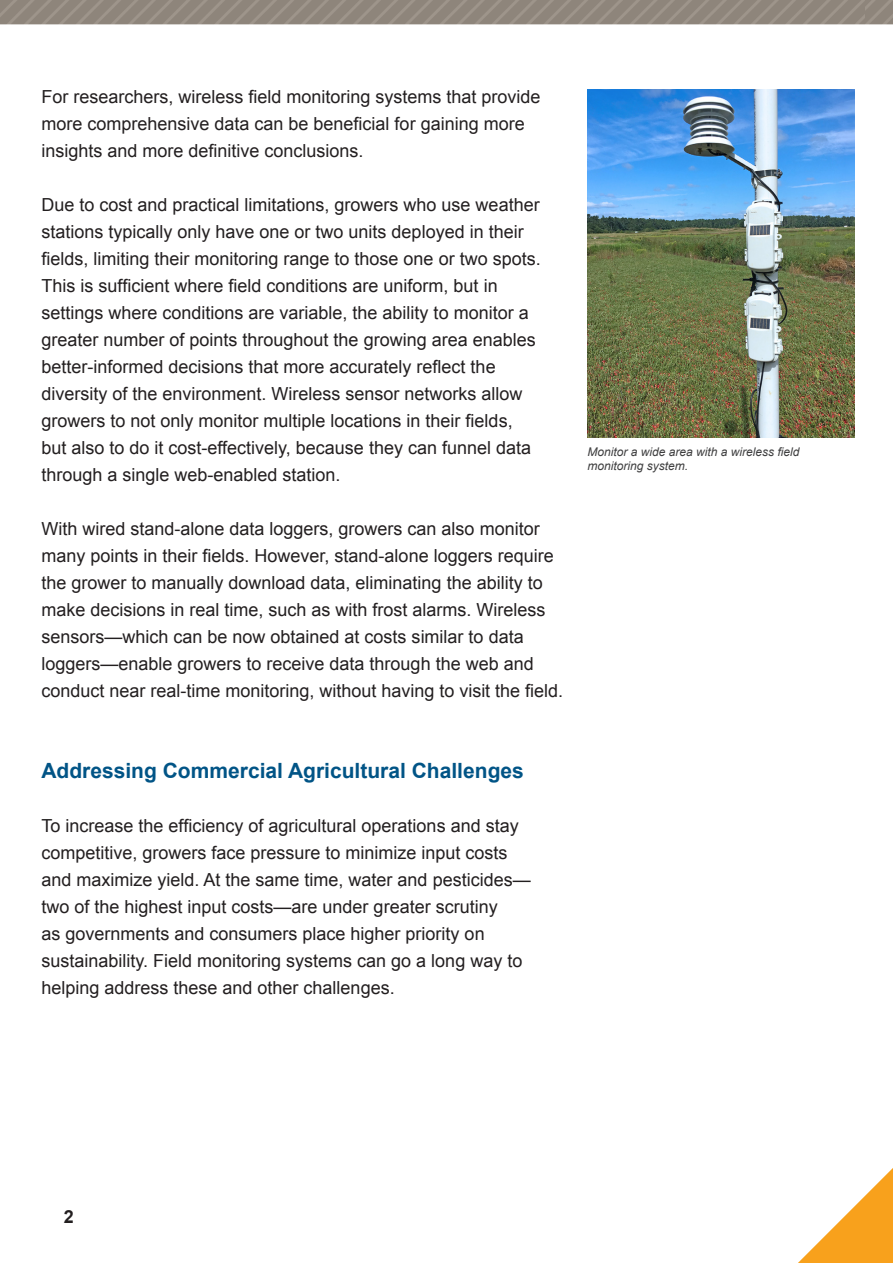
<style>
.page{position:relative;width:893px;height:1263px;background:#fff}
.page>*{position:absolute;margin:0;border:0;box-sizing:border-box;transform-origin:0 0}
.t1{font:700 21px "Arial";color:#015486}
.t2{font:18px/27px "Arial";color:#231f20}
.t3{font:700 18px "Arial";color:#231f20}
.t4{font:italic 12px/14.4px "Arial";color:#3e3e3f}
</style>
<div class="page">
<img style="left:0;top:0;width:865px;height:128px">
<img style="left:865px;top:0;width:28px;height:25px">
<svg style="left:798px;top:1168px;width:95px;height:95px"></svg>
<img style="left:588px;top:90px;width:267px;height:348px">
<p class="t2" style="left:41px;top:83px;width:501px">For researchers, wireless field monitoring systems that provide more comprehensive data can be beneficial for gaining more insights and more definitive conclusions.</p>
<p class="t2" style="left:41px;top:191px;width:501px">Due to cost and practical limitations, growers who use weather stations typically only have one or two units deployed in their fields, limiting their monitoring range to those one or two spots.<br>This is sufficient where field conditions are uniform, but in settings where conditions are variable, the ability to monitor a greater number of points throughout the growing area enables better-informed decisions that more accurately reflect the diversity of the environment. Wireless sensor networks allow growers to not only monitor multiple locations in their fields, but also to do it cost-effectively, because they can funnel data through a single web-enabled station.</p>
<p class="t2" style="left:41px;top:515px;width:523px">With wired stand-alone data loggers, growers can also monitor many points in their fields. However, stand-alone loggers require the grower to manually download data, eliminating the ability to make decisions in real time, such as with frost alarms. Wireless sensors—which can be now obtained at costs similar to data loggers—enable growers to receive data through the web and conduct near real-time monitoring, without having to visit the field.</p>
<p class="t1" style="left:41px;top:757px;width:484px">Addressing Commercial Agricultural Challenges</p>
<p class="t2" style="left:41px;top:812px;width:491px">To increase the efficiency of agricultural operations and stay competitive, growers face pressure to minimize input costs and maximize yield. At the same time, water and pesticides— two of the highest input costs—are under greater scrutiny<br>as governments and consumers place higher priority on sustainability. Field monitoring systems can go a long way to helping address these and other challenges.</p>
<p class="t4" style="left:587px;top:445px;width:214px">Monitor a wide area with a wireless field monitoring system.</p>
<p class="t3" style="left:64px;top:1204px;width:12px">2</p>
</div>
